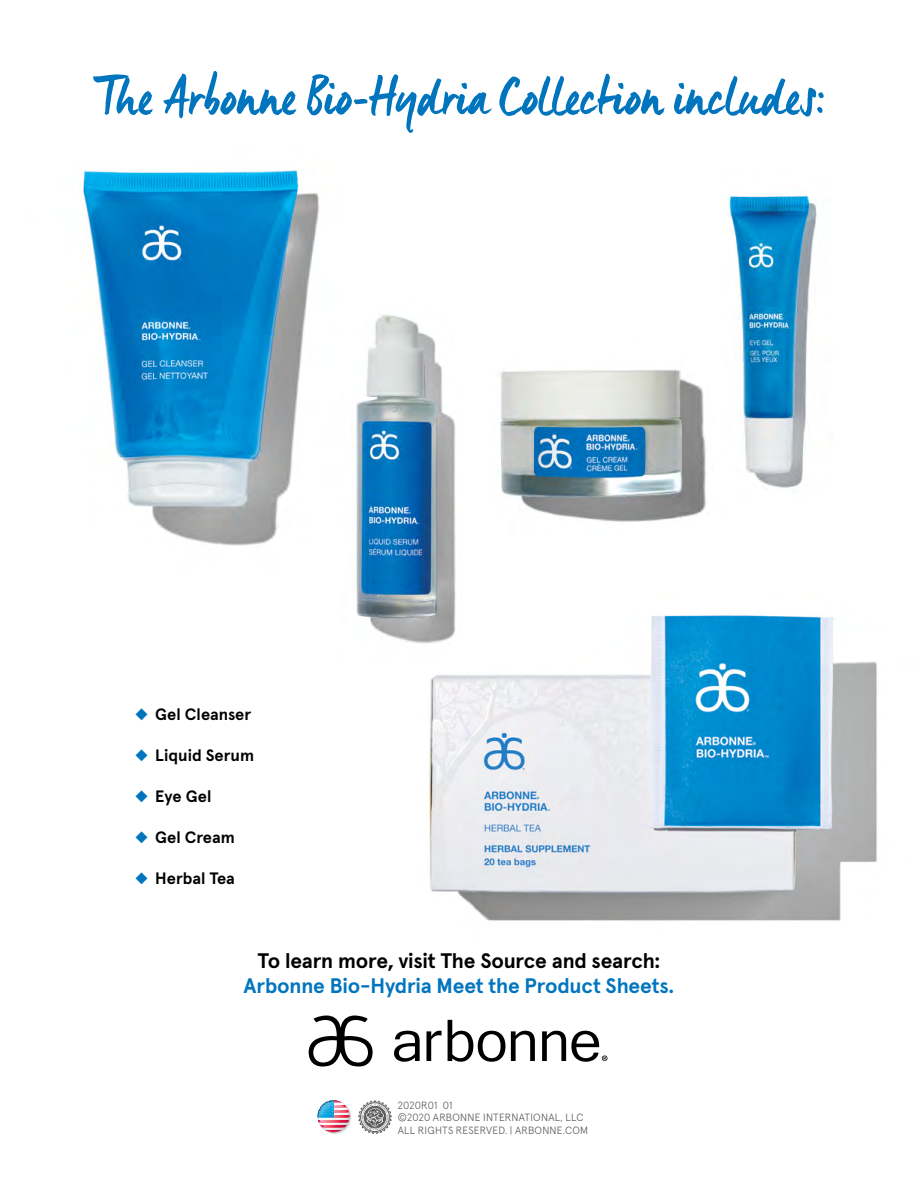
<style>
.page{position:relative;width:918px;height:1188px;background:#fff}
.page>*{position:absolute;margin:0;border:0;box-sizing:border-box;transform-origin:0 0}
.t1{font:54px "Manus";letter-spacing:.01em;color:#0075be}
.t2{font:700 21px "Apercu Pro";letter-spacing:-.01em;color:#0075be}
.t3{font:700 21px "Apercu Pro";letter-spacing:-.015em;color:#000}
.t4{font:700 16.5px "Apercu Pro";color:#000}
.t5{font:300 10.5px/12.6px "Apercu Pro";letter-spacing:.015em;color:#58595b}
.s1{color:#0075be}
</style>
<div class="page">
<img style="left:500px;top:370px;width:206px;height:152px">
<img style="left:429px;top:615px;width:448px;height:306px">
<img style="left:81px;top:170px;width:238px;height:376px">
<img style="left:356px;top:314px;width:107px;height:348px">
<img style="left:726px;top:193px;width:91px;height:295px">
<svg style="left:309px;top:1016px;width:64px;height:50px"></svg>
<svg style="left:394px;top:1031px;width:26px;height:31px"></svg>
<svg style="left:426px;top:1031px;width:16px;height:30px"></svg>
<svg style="left:448px;top:1020px;width:57px;height:42px"></svg>
<svg style="left:511px;top:1031px;width:24px;height:30px"></svg>
<svg style="left:542px;top:1031px;width:65px;height:31px"></svg>
<svg style="left:358px;top:1100px;width:34px;height:34px"></svg>
<div style="left:318px;top:1101px;width:33px;height:33px;background:#dddedf;border-radius:50%"></div>
<svg style="left:319px;top:1101px;width:31px;height:32px"></svg>
<svg style="left:318px;top:1100px;width:31px;height:32px"></svg>
<h1 class="t1" style="left:93px;top:64px;width:733px">The Arbonne Bio-Hydria Collection includes:</h1>
<h3 class="t4" style="left:135px;top:701px;width:118px"><span class="s1">◆</span> Gel Cleanser</h3>
<h3 class="t4" style="left:135px;top:742px;width:121px"><span class="s1">◆</span> Liquid Serum</h3>
<h3 class="t4" style="left:135px;top:783px;width:78px"><span class="s1">◆</span> Eye Gel</h3>
<h3 class="t4" style="left:135px;top:824px;width:101px"><span class="s1">◆</span> Gel Cream</h3>
<h3 class="t4" style="left:135px;top:865px;width:102px"><span class="s1">◆</span> Herbal Tea</h3>
<h2 class="t3" style="left:258px;top:944px;width:404px">To learn more, visit The Source and search:</h2>
<h2 class="t2" style="left:244px;top:969px;width:432px">Arbonne Bio-Hydria Meet the Product Sheets.</h2>
<p class="t5" style="left:398px;top:1098px;width:192px">2020R01 01<br>©2020 ARBONNE INTERNATIONAL, LLC<br>ALL RIGHTS RESERVED. | ARBONNE.COM</p>
</div>
